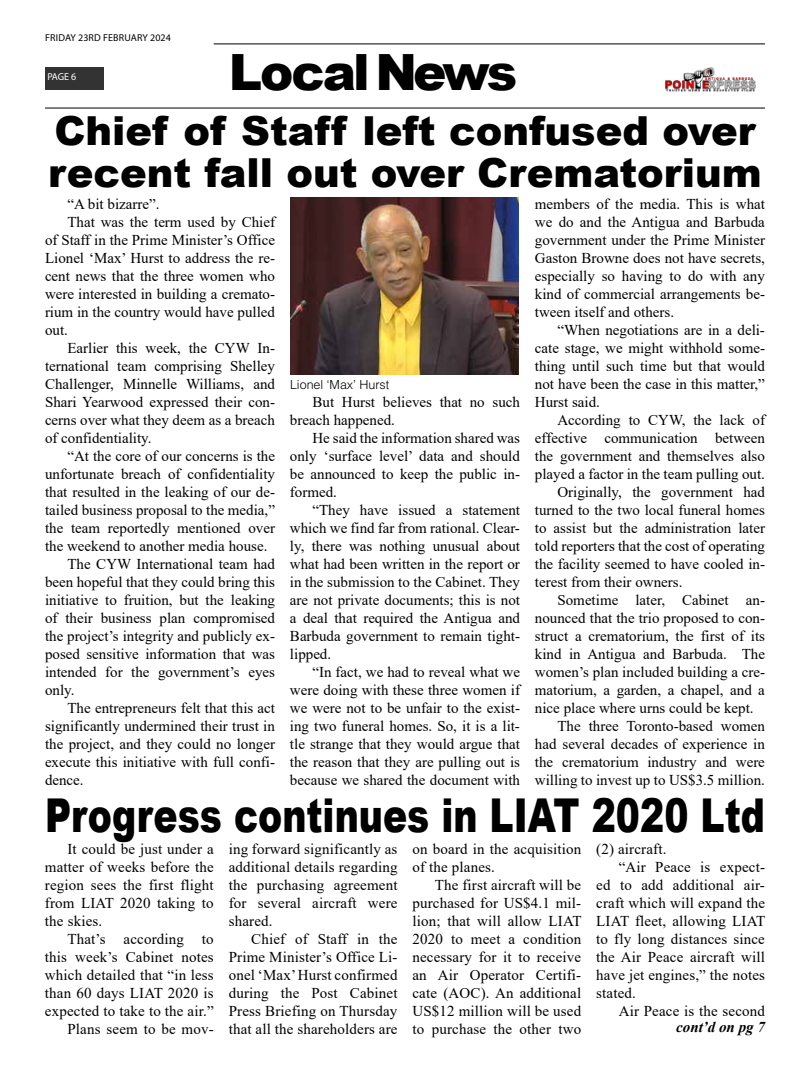
<style>
.page{position:relative;width:810px;height:1080px;background:#fff}
.page>*{position:absolute;margin:0;border:0;box-sizing:border-box;transform-origin:0 0}
.t1{font:900 50px "Arial";letter-spacing:-.06em;color:#000}
.t2{font:900 46.62px "Arial";color:#000;scale:.78 1}
.t3{font:900 40px/42.5px "Arial";color:#000}
.t4{font:15px/18px "Times New Roman";color:#000;text-align:justify}
.t5{font:italic 700 15px "Times New Roman";color:#000}
.t6{font:300 12.5px "Helvetica LT Std";color:#000}
.t7{font:10px "Myriad Pro";letter-spacing:.015em;color:#000}
.t8{font:10px "Myriad Pro";color:#fff}
</style>
<div class="page">
<hr style="left:214px;top:43px;width:551px;height:2px;background:#333">
<div style="left:45px;top:67px;width:58px;height:22px;background:#333"></div>
<img style="left:665px;top:67px;width:91px;height:25px">
<hr style="left:45px;top:107px;width:720px;height:2px;background:#333">
<img style="left:290px;top:197px;width:229px;height:178px">
<p class="t7" style="left:45px;top:31px;width:127px">FRIDAY 23RD FEBRUARY 2024</p>
<p class="t8" style="left:47px;top:71px;width:31px">PAGE 6</p>
<h1 class="t1" style="left:229px;top:35px;width:290px">Local News</h1>
<h3 class="t3" style="left:48px;top:108px;width:715px">Chief of Staff left confused over recent fall out over Crematorium</h3>
<p class="t4" style="left:68px;top:194px;width:94px">“A bit bizarre”.</p>
<p class="t4" style="left:68px;top:212px;width:209px">That was the term used by Chief</p>
<p class="t4" style="left:45px;top:230px;width:232px">of Staff in the Prime Minister’s Office</p>
<p class="t4" style="left:45px;top:248px;width:232px">Lionel ‘Max’ Hurst to address the re-</p>
<p class="t4" style="left:45px;top:266px;width:232px">cent news that the three women who</p>
<p class="t4" style="left:45px;top:284px;width:231px">were interested in building a cremato-</p>
<p class="t4" style="left:45px;top:302px;width:232px">rium in the country would have pulled</p>
<p class="t4" style="left:45px;top:320px;width:24px">out.</p>
<p class="t4" style="left:68px;top:338px;width:209px">Earlier this week, the CYW In-</p>
<p class="t4" style="left:45px;top:356px;width:232px">ternational team comprising Shelley</p>
<p class="t4" style="left:45px;top:374px;width:232px">Challenger, Minnelle Williams, and</p>
<p class="t4" style="left:45px;top:392px;width:232px">Shari Yearwood expressed their con-</p>
<p class="t4" style="left:45px;top:410px;width:232px">cerns over what they deem as a breach</p>
<p class="t4" style="left:45px;top:428px;width:108px">of confidentiality.</p>
<p class="t4" style="left:68px;top:446px;width:209px">“At the core of our concerns is the</p>
<p class="t4" style="left:45px;top:464px;width:232px">unfortunate breach of confidentiality</p>
<p class="t4" style="left:45px;top:482px;width:232px">that resulted in the leaking of our de-</p>
<p class="t4" style="left:45px;top:500px;width:232px">tailed business proposal to the media,”</p>
<p class="t4" style="left:45px;top:518px;width:232px">the team reportedly mentioned over</p>
<p class="t4" style="left:45px;top:536px;width:224px">the weekend to another media house.</p>
<p class="t4" style="left:68px;top:554px;width:209px">The CYW International team had</p>
<p class="t4" style="left:45px;top:572px;width:232px">been hopeful that they could bring this</p>
<p class="t4" style="left:45px;top:590px;width:232px">initiative to fruition, but the leaking</p>
<p class="t4" style="left:45px;top:608px;width:232px">of their business plan compromised</p>
<p class="t4" style="left:45px;top:626px;width:232px">the project’s integrity and publicly ex-</p>
<p class="t4" style="left:45px;top:644px;width:232px">posed sensitive information that was</p>
<p class="t4" style="left:45px;top:662px;width:232px">intended for the government’s eyes</p>
<p class="t4" style="left:45px;top:680px;width:31px">only.</p>
<p class="t4" style="left:68px;top:698px;width:209px">The entrepreneurs felt that this act</p>
<p class="t4" style="left:45px;top:716px;width:232px">significantly undermined their trust in</p>
<p class="t4" style="left:45px;top:734px;width:232px">the project, and they could no longer</p>
<p class="t4" style="left:45px;top:752px;width:232px">execute this initiative with full confi-</p>
<p class="t4" style="left:45px;top:770px;width:40px">dence.</p>
<p class="t6" style="left:290px;top:377px;width:101px">Lionel ‘Max’ Hurst</p>
<p class="t4" style="left:290px;top:393px;width:232px;text-indent:22px">But Hurst believes that no such breach happened.</p>
<p class="t4" style="left:290px;top:429px;width:232px;text-indent:22px">He said the information shared was only ‘surface level’ data and should be announced to keep the public in&shy;formed.</p>
<p class="t4" style="left:290px;top:501px;width:232px;text-indent:22px">“They have issued a statement which we find far from rational. Clear&shy;ly, there was nothing unusual about what had been written in the report or in the submission to the Cabinet. They are not private documents; this is not a deal that required the Antigua and Barbuda government to remain tight&shy;lipped.</p>
<p class="t4" style="left:290px;top:663px;width:232px;text-indent:22px">“In fact, we had to reveal what we were doing with these three women if we were not to be unfair to the exist&shy;ing two funeral homes. So, it is a lit&shy;tle strange that they would argue that the reason that they are pulling out is because we shared the document with</p>
<p class="t4" style="left:535px;top:194px;width:232px">members of the media. This is what we do and the Antigua and Barbuda government under the Prime Minister Gaston Browne does not have secrets, especially so having to do with any kind of commercial arrangements be&shy;tween itself and others.</p>
<p class="t4" style="left:535px;top:320px;width:232px;text-indent:22px">“When negotiations are in a deli&shy;cate stage, we might withhold some&shy;thing until such time but that would not have been the case in this matter,” Hurst said.</p>
<p class="t4" style="left:557px;top:410px;width:209px">According to CYW, the lack of</p>
<p class="t4" style="left:535px;top:428px;width:232px">effective communication between</p>
<p class="t4" style="left:535px;top:446px;width:232px">the government and themselves also</p>
<p class="t4" style="left:535px;top:464px;width:232px">played a factor in the team pulling out.</p>
<p class="t4" style="left:557px;top:482px;width:209px">Originally, the government had</p>
<p class="t4" style="left:535px;top:500px;width:232px">turned to the two local funeral homes</p>
<p class="t4" style="left:535px;top:518px;width:232px">to assist but the administration later</p>
<p class="t4" style="left:535px;top:536px;width:232px">told reporters that the cost of operating</p>
<p class="t4" style="left:535px;top:554px;width:232px">the facility seemed to have cooled in-</p>
<p class="t4" style="left:535px;top:572px;width:149px">terest from their owners.</p>
<p class="t4" style="left:557px;top:590px;width:209px">Sometime later, Cabinet an-</p>
<p class="t4" style="left:535px;top:608px;width:232px">nounced that the trio proposed to con-</p>
<p class="t4" style="left:535px;top:626px;width:232px">struct a crematorium, the first of its</p>
<p class="t4" style="left:535px;top:644px;width:232px">kind in Antigua and Barbuda. The</p>
<p class="t4" style="left:535px;top:662px;width:232px">women’s plan included building a cre-</p>
<p class="t4" style="left:535px;top:680px;width:232px">matorium, a garden, a chapel, and a</p>
<p class="t4" style="left:535px;top:698px;width:220px">nice place where urns could be kept.</p>
<p class="t4" style="left:557px;top:716px;width:209px">The three Toronto-based women</p>
<p class="t4" style="left:535px;top:734px;width:232px">had several decades of experience in</p>
<p class="t4" style="left:535px;top:752px;width:232px">the crematorium industry and were</p>
<p class="t4" style="left:535px;top:770px;width:231px">willing to invest up to US$3.5 million.</p>
<h2 class="t2" style="left:45px;top:782px;width:925px">Progress continues in LIAT 2020 Ltd</h2>
<p class="t4" style="left:45px;top:840px;width:170px;text-indent:22px">It could be just under a matter of weeks before the region sees the first flight from LIAT 2020 taking to the skies.</p>
<p class="t4" style="left:45px;top:930px;width:170px;text-align:right">That’s according to this week’s Cabinet notes which detailed that “in less than 60 days LIAT 2020 is expected to take to the air.”<br>Plans seem to be mov-</p>
<p class="t4" style="left:229px;top:840px;width:170px">ing forward significantly as additional details regarding the purchasing agreement for several aircraft were shared.</p>
<p class="t4" style="left:229px;top:930px;width:170px;text-indent:22px">Chief of Staff in the Prime Minister’s Office Li&shy;onel ‘Max’ Hurst confirmed during the Post Cabinet Press Briefing on Thursday that all the shareholders are</p>
<p class="t4" style="left:412px;top:840px;width:170px">on board in the acquisition of the planes.</p>
<p class="t4" style="left:412px;top:876px;width:171px;text-indent:22px">The first aircraft will be purchased for US$4.1 mil&shy;lion; that will allow LIAT 2020 to meet a condition necessary for it to receive an Air Operator Certifi&shy;cate (AOC). An additional US$12 million will be used to purchase the other two</p>
<p class="t4" style="left:596px;top:840px;width:72px">(2) aircraft.</p>
<p class="t4" style="left:619px;top:858px;width:148px">“Air Peace is expect-</p>
<p class="t4" style="left:596px;top:876px;width:170px">ed to add additional air-</p>
<p class="t4" style="left:596px;top:894px;width:170px">craft which will expand the</p>
<p class="t4" style="left:596px;top:912px;width:171px">LIAT fleet, allowing LIAT</p>
<p class="t4" style="left:596px;top:930px;width:170px">to fly long distances since</p>
<p class="t4" style="left:596px;top:948px;width:170px">the Air Peace aircraft will</p>
<p class="t4" style="left:596px;top:966px;width:170px">have jet engines,” the notes</p>
<p class="t4" style="left:596px;top:984px;width:41px">stated.</p>
<p class="t4" style="left:619px;top:1002px;width:148px">Air Peace is the second</p>
<p class="t5" style="left:676px;top:1016px;width:90px">cont’d on pg 7</p>
</div>
